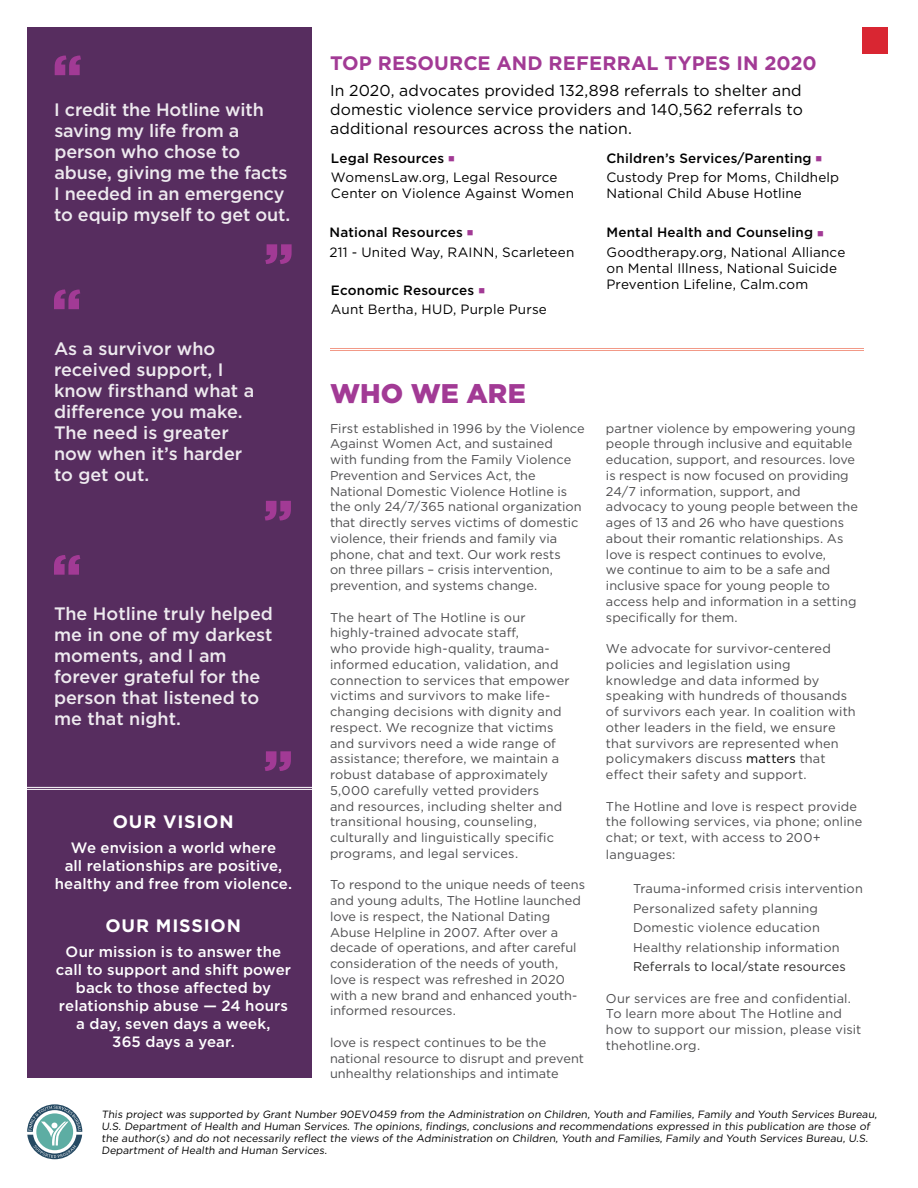
<style>
.page{position:relative;width:918px;height:1188px;background:#fff}
.page>*{position:absolute;margin:0;border:0;box-sizing:border-box;transform-origin:0 0}
.t1{font:900 27px "Gotham";letter-spacing:.005em;color:#a23a95}
.t2{font:700 19.5px "Gotham";letter-spacing:.005em;color:#a23a95}
.t3{font:500 18px/21px "Gotham";letter-spacing:-.005em;color:#fff}
.t4{font:700 18px "Gotham";letter-spacing:.045em;color:#fff}
.t5{font:15.75px/18.9px "Gotham";color:#000;text-align:justify}
.t6{font:500 15px/18px "Gotham";letter-spacing:.005em;color:#fff;text-align:center}
.t7{font:13.5px/19.5px "Gotham";letter-spacing:.01em;color:#000}
.t8{font:500 13.5px/19.5px "Gotham";letter-spacing:.01em;color:#000}
.t9{font:12.75px/15.8px "Gotham";letter-spacing:.005em;color:#4d4d4f}
.t10{font:12.75px "Gotham";letter-spacing:.01em;color:#292829}
.t11{font:10.5px/12px "Gotham";color:#000}
.s1{font-weight:500}
.s2{color:#a23a95}
.s3{font-weight:400}
.s4{color:#000}
</style>
<div class="page">
<svg style="left:27px;top:1104px;width:55px;height:55px"></svg>
<div style="left:27px;top:27px;width:285px;height:1051px;background:#572d5f"></div>
<svg style="left:55px;top:56px;width:26px;height:19px"></svg>
<svg style="left:265px;top:244px;width:27px;height:20px"></svg>
<svg style="left:54px;top:290px;width:26px;height:19px"></svg>
<svg style="left:265px;top:501px;width:26px;height:19px"></svg>
<svg style="left:54px;top:555px;width:26px;height:20px"></svg>
<svg style="left:265px;top:751px;width:26px;height:20px"></svg>
<div style="left:862px;top:27px;width:26px;height:27px;background:#d92632"></div>
<hr style="left:330px;top:348px;width:534px;height:1px;background:#f29987">
<hr style="left:330px;top:350px;width:534px;height:1px;background:#f29987">
<hr style="left:16px;top:787px;width:299px;height:1px;background:#fff">
<hr style="left:16px;top:789px;width:299px;height:1px;background:#fff">
<h3 class="t3" style="left:54px;top:99px;width:238px">I credit the Hotline with saving my life from a person who chose to abuse, giving me the facts<br>I needed in an emergency to equip myself to get out.</h3>
<h3 class="t3" style="left:54px;top:338px;width:202px">As a survivor who received support, I know firsthand what a difference you make.<br>The need is greater now when it’s harder to get out.</h3>
<h3 class="t3" style="left:54px;top:603px;width:221px">The Hotline truly helped me in one of my darkest moments, and I am forever grateful for the person that listened to me that night.</h3>
<h3 class="t4" style="left:113px;top:809px;width:122px">OUR VISION</h3>
<p class="t6" style="left:55px;top:839px;width:239px">We envision a world where<br>all relationships are positive, healthy and free from violence.</p>
<h3 class="t4" style="left:105px;top:913px;width:137px">OUR MISSION</h3>
<p class="t6" style="left:56px;top:943px;width:237px">Our mission is to answer the call to support and shift power back to those affected by relationship abuse — 24 hours a day, seven days a week,<br>365 days a year.</p>
<h2 class="t2" style="left:330px;top:50px;width:488px">TOP RESOURCE AND REFERRAL TYPES IN 2020</h2>
<p class="t5" style="left:330px;top:81px;width:474px">In 2020, advocates provided 132,898 referrals to shelter and domestic violence service providers and 140,562 referrals to additional resources across the nation.</p>
<p class="t7" style="left:331px;top:148px;width:228px"><span class="s1">Legal Resources</span> <span class="s2">■<br></span>WomensLaw.org, Legal Resource</p>
<p class="t7" style="left:331px;top:184px;width:245px">Center on Violence Against Women</p>
<p class="t7" style="left:330px;top:222px;width:246px"><span class="s1">National Resources</span> <span class="s2">■<br></span>211 - United Way, RAINN, Scarleteen</p>
<p class="t8" style="left:606px;top:148px;width:234px">Children’s Services/Parenting <span class="s2">■<br></span><span class="s3">Custody Prep for Moms, Childhelp</span></p>
<p class="t7" style="left:606px;top:184px;width:197px">National Child Abuse Hotline</p>
<p class="t7" style="left:606px;top:223px;width:240px"><span class="s1">Mental Health and Counseling</span> <span class="s2">■<br></span>Goodtherapy.org, National Alliance</p>
<p class="t7" style="left:606px;top:258px;width:232px">on Mental Illness, National Suicide</p>
<p class="t8" style="left:331px;top:280px;width:156px">Economic Resources <span class="s2">■</span></p>
<p class="t7" style="left:606px;top:274px;width:203px">Prevention Lifeline, Calm.com</p>
<p class="t7" style="left:331px;top:299px;width:217px">Aunt Bertha, HUD, Purple Purse</p>
<h1 class="t1" style="left:330px;top:374px;width:197px">WHO WE ARE</h1>
<p class="t9" style="left:330px;top:420px;width:256px">First established in 1996 by the Violence Against Women Act, and sustained<br>with funding from the Family Violence Prevention and Services Act, the National Domestic Violence Hotline is the only 24/7/365 national organization that directly serves victims of domestic violence, their friends and family via phone, chat and text. Our work rests<br>on three pillars – crisis intervention, prevention, and systems change.</p>
<p class="t9" style="left:330px;top:609px;width:241px">The heart of The Hotline is our highly-trained advocate staff,<br>who provide high-quality, trauma&shy;informed education, validation, and connection to services that empower victims and survivors to make life&shy;changing decisions with dignity and respect. We recognize that victims and survivors need a wide range of assistance; therefore, we maintain a robust database of approximately 5,000 carefully vetted providers<br>and resources, including shelter and transitional housing, counseling, culturally and linguistically specific programs, and legal services.</p>
<p class="t9" style="left:330px;top:877px;width:257px">To respond to the unique needs of teens and young adults, The Hotline launched love is respect, the National Dating Abuse Helpline in 2007. After over a decade of operations, and after careful consideration of the needs of youth, love is respect was refreshed in 2020 with a new brand and enhanced youth&shy;informed resources.</p>
<p class="t9" style="left:330px;top:1034px;width:255px">love is respect continues to be the national resource to disrupt and prevent unhealthy relationships and intimate</p>
<p class="t9" style="left:606px;top:420px;width:253px">partner violence by empowering young people through inclusive and equitable education, support, and resources. love is respect is now focused on providing 24/7 information, support, and advocacy to young people between the ages of 13 and 26 who have questions about their romantic relationships. As love is respect continues to evolve,<br>we continue to aim to be a safe and inclusive space for young people to access help and information in a setting specifically for them.</p>
<p class="t9" style="left:606px;top:640px;width:251px">We advocate for survivor-centered policies and legislation using knowledge and data informed by speaking with hundreds of thousands of survivors each year. In coalition with other leaders in the field, we ensure that survivors are represented when policymakers discuss <span class="s4">matters</span> that effect their safety and support.</p>
<p class="t9" style="left:606px;top:798px;width:258px">The Hotline and love is respect provide the following services, via phone; online chat; or text, with access to 200+</p>
<p class="t9" style="left:606px;top:847px;width:71px">languages:</p>
<p class="t9" style="left:633px;top:879px;width:231px;line-height:19.5px">Trauma-informed crisis intervention Personalized safety planning Domestic violence education Healthy relationship information</p>
<p class="t10" style="left:633px;top:959px;width:214px">Referrals to local/state resources</p>
<p class="t9" style="left:606px;top:990px;width:257px">Our services are free and confidential.<br>To learn more about The Hotline and how to support our mission, please visit thehotline.org.</p>
<p class="t11" style="left:102px;top:1108px;width:779px">This project was supported by Grant Number 90EV0459 from the Administration on Children, Youth and Families, Family and Youth Services Bureau, U.S. Department of Health and Human Services. The opinions, findings, conclusions and recommendations expressed in this publication are those of the author(s) and do not necessarily reflect the views of the Administration on Children, Youth and Families, Family and Youth Services Bureau, U.S.<br>Department of Health and Human Services.</p>
</div>
